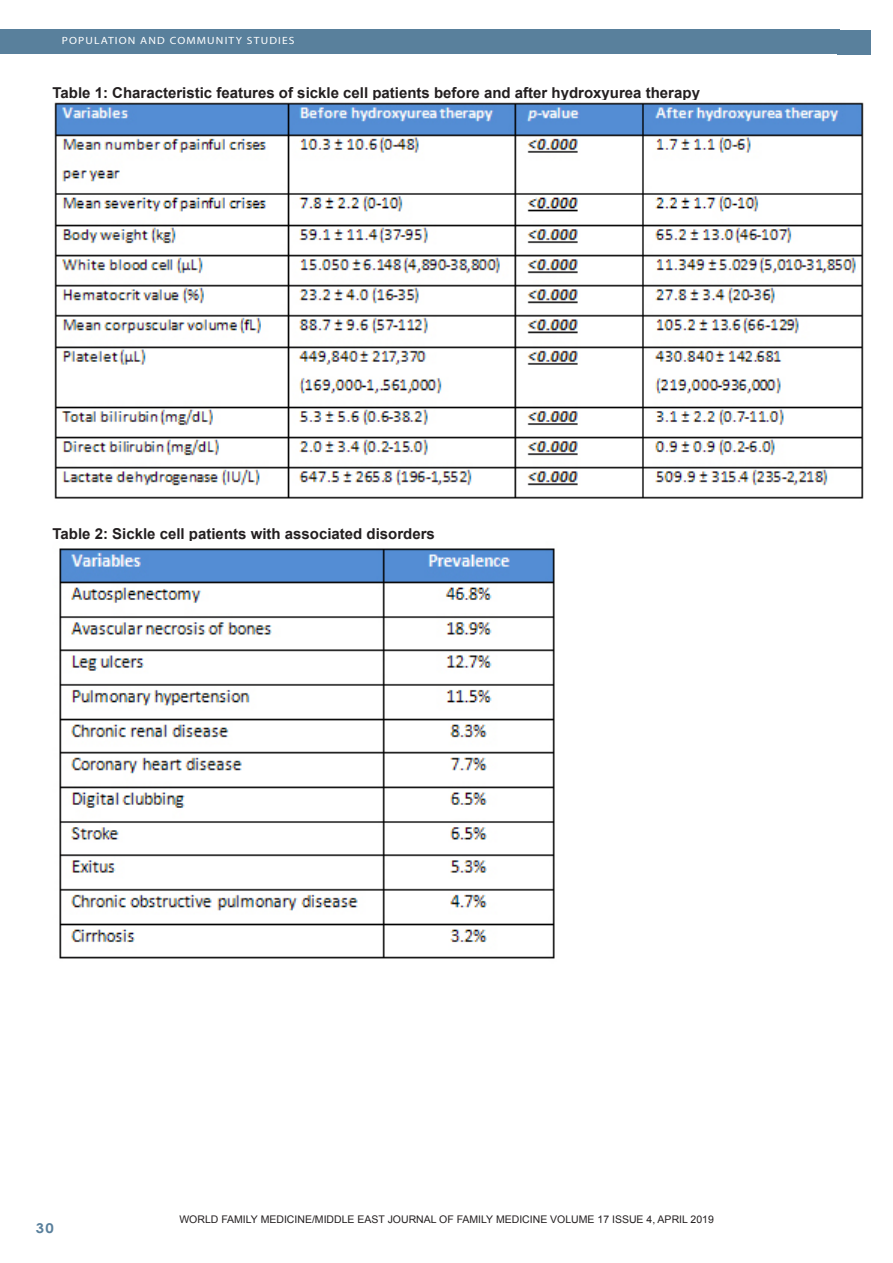
<style>
.page{position:relative;width:893px;height:1263px;background:#fff}
.page>*{position:absolute;margin:0;border:0;box-sizing:border-box;transform-origin:0 0}
.Footnote_Text{font:700 15px "Arial";color:#231f20}
.t1{font:700 13.5px "Century Gothic";color:#59809c;scale:1.1 1}
.Footnote_Text-2{font:10.5px "Arial";color:#231f20}
.t2{font:10.5px "Myriad";letter-spacing:.1em;color:#fff;scale:1.1 1}
</style>
<div class="page">
<div style="left:0;top:30px;width:840px;height:24px;background:#59809c"></div>
<img style="left:54px;top:102px;width:810px;height:397px">
<img style="left:59px;top:548px;width:496px;height:411px">
<div style="left:837px;top:30px;width:33px;height:24px;background:#59809c"></div>
<p class="t2" style="left:62px;top:35px;width:213px">POPULATION AND COMMUNITY STUDIES</p>
<p class="Footnote_Text" style="left:52px;top:83px;width:649px">Table 1: Characteristic features of sickle cell patients before and after hydroxyurea therapy</p>
<p class="Footnote_Text" style="left:52px;top:524px;width:384px">Table 2: Sickle cell patients with associated disorders</p>
<p class="t1" style="left:36px;top:1217px;width:18px">30</p>
<p class="Footnote_Text-2" style="left:179px;top:1212px;width:536px">WORLD FAMILY MEDICINE/MIDDLE EAST JOURNAL OF FAMILY MEDICINE VOLUME 17 ISSUE 4, APRIL 2019</p>
</div>
